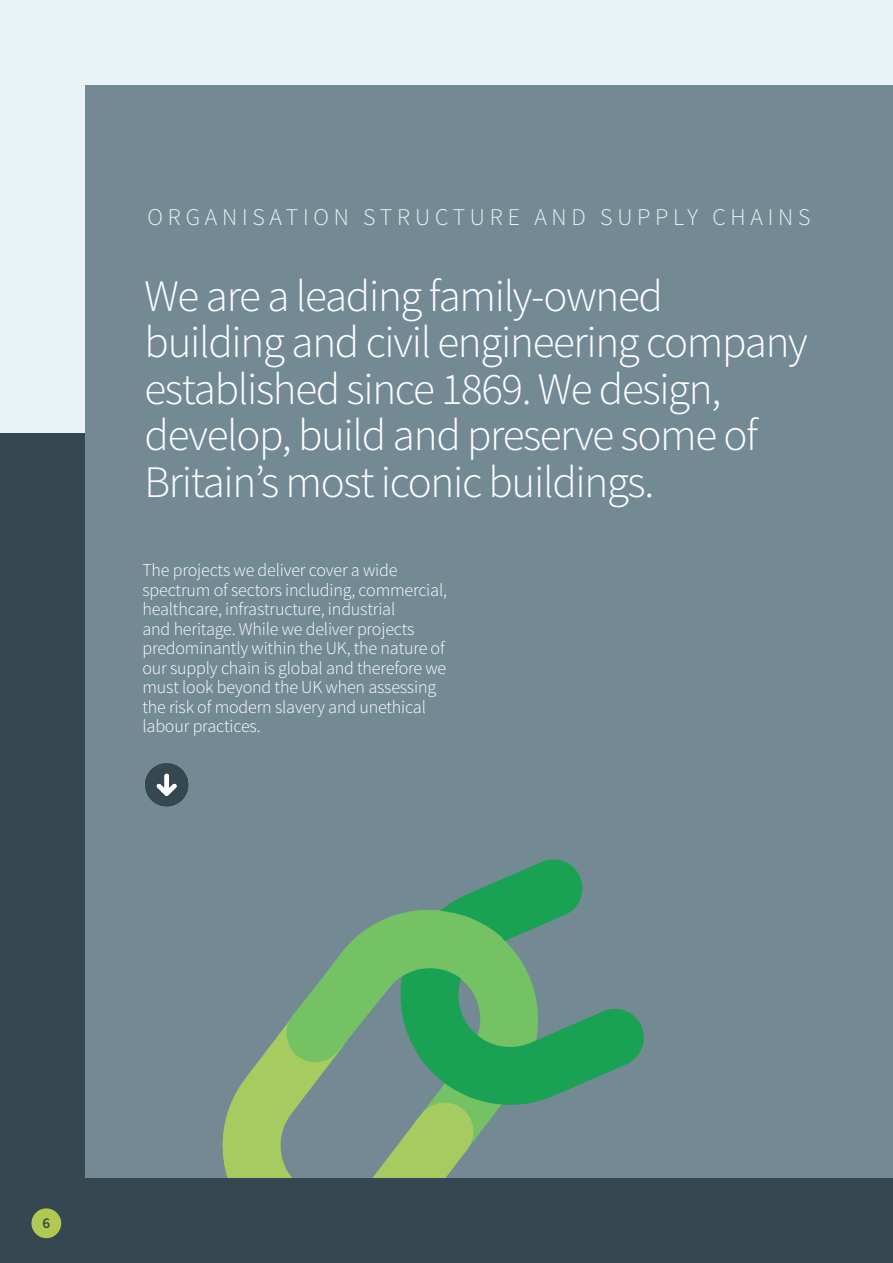
<style>
.page{position:relative;width:893px;height:1263px;background:#fff}
.page>*{position:absolute;margin:0;border:0;box-sizing:border-box;transform-origin:0 0}
.t1{font:300 45px/46.5px "Source Sans Pro";letter-spacing:-.03em;color:#fff}
.t2{font:300 24px "Source Sans Pro";letter-spacing:.2em;color:#e8f2f7}
.t3{font:300 18px/19.5px "Source Sans Pro";letter-spacing:-.01em;color:#fff}
.Page_Number{font:600 15px "Source Sans Pro";color:#3e3e3f}
</style>
<div class="page">
<div style="left:0;top:0;width:893px;height:1078px;background:#e8f2f7"></div>
<div style="left:0;top:434px;width:893px;height:829px;background:#354750"></div>
<div style="left:85px;top:85px;width:808px;height:1093px;background:#738a95"></div>
<svg style="left:145px;top:763px;width:44px;height:44px"></svg>
<svg style="left:477px;top:1105px;width:24px;height:31px"></svg>
<svg style="left:222px;top:1029px;width:255px;height:149px"></svg>
<svg style="left:385px;top:859px;width:259px;height:246px"></svg>
<svg style="left:283px;top:897px;width:230px;height:165px"></svg>
<div style="left:31px;top:1208px;width:30px;height:30px;background:#b0c952;border-radius:50%"></div>
<p class="t2" style="left:147px;top:202px;width:664px">ORGANISATION STRUCTURE AND SUPPLY CHAINS</p>
<p class="t1" style="left:145px;top:273px;width:665px">We are a leading family-owned building and civil engineering company established since 1869. We design, develop, build and preserve some of Britain’s most iconic buildings.</p>
<p class="t3" style="left:142px;top:561px;width:306px">The projects we deliver cover a wide spectrum of sectors including, commercial, healthcare, infrastructure, industrial<br>and heritage. While we deliver projects predominantly within the UK, the nature of our supply chain is global and therefore we must look beyond the UK when assessing the risk of modern slavery and unethical labour practices.</p>
<p class="Page_Number" style="left:42px;top:1213px;width:9px">6</p>
</div>
